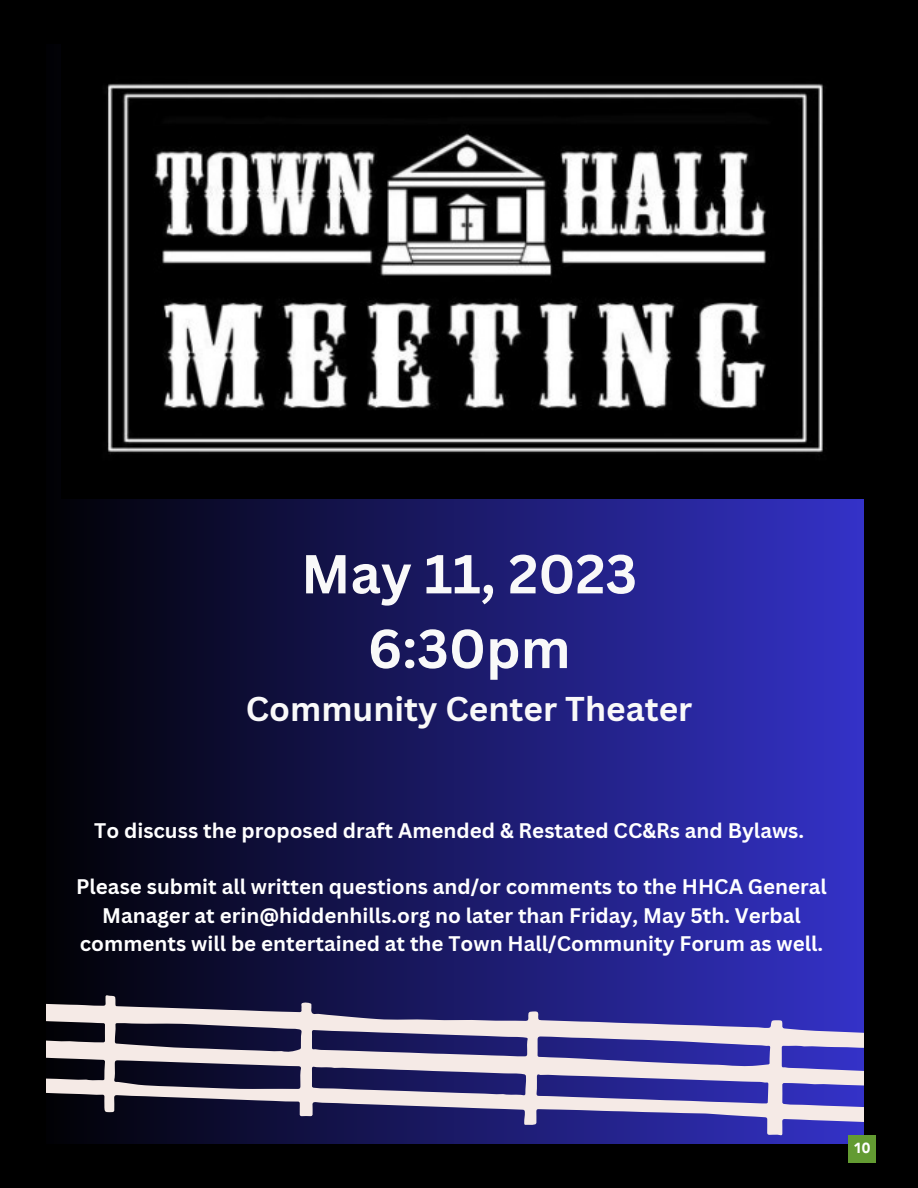
<style>
.page{position:relative;width:918px;height:1188px;background:#000}
.page>*{position:absolute;margin:0;border:0;box-sizing:border-box;transform-origin:0 0}
.t1{font:700 53.55px/74.7px "Canva Sans";color:#f9f9f9;text-align:center}
.t2{font:700 33.45px "Canva Sans";color:#f9f9f9}
.t3{font:700 20.55px/28.3px "Canva Sans";color:#fff;text-align:center}
.t4{font:900 14.7px "Avenir";color:#fff}
</style>
<div class="page">
<div style="left:47px;top:44px;width:817px;height:1100px;background:linear-gradient(to right,#010104,#3432c8)"></div>
<img style="left:62px;top:44px;width:802px;height:454px">
<svg style="left:47px;top:995px;width:817px;height:149px"></svg>
<div style="left:848px;top:1135px;width:28px;height:27px;background:#639b32"></div>
<h1 class="t1" style="left:301px;top:537px;width:337px">May 11, 2023<br>6:30pm</h1>
<h2 class="t2" style="left:246px;top:689px;width:448px">Community Center Theater</h2>
<p class="t3" style="left:94px;top:816px;width:711px">To discuss the proposed draft Amended &amp; Restated CC&amp;Rs and Bylaws.</p>
<p class="t3" style="left:76px;top:873px;width:752px">Please submit all written questions and/or comments to the HHCA General<br>Manager at erin@hiddenhills.org no later than Friday, May 5th. Verbal comments will be entertained at the Town Hall/Community Forum as well.</p>
<p class="t4" style="left:854px;top:1136px;width:18px">1 09</p>
</div>
